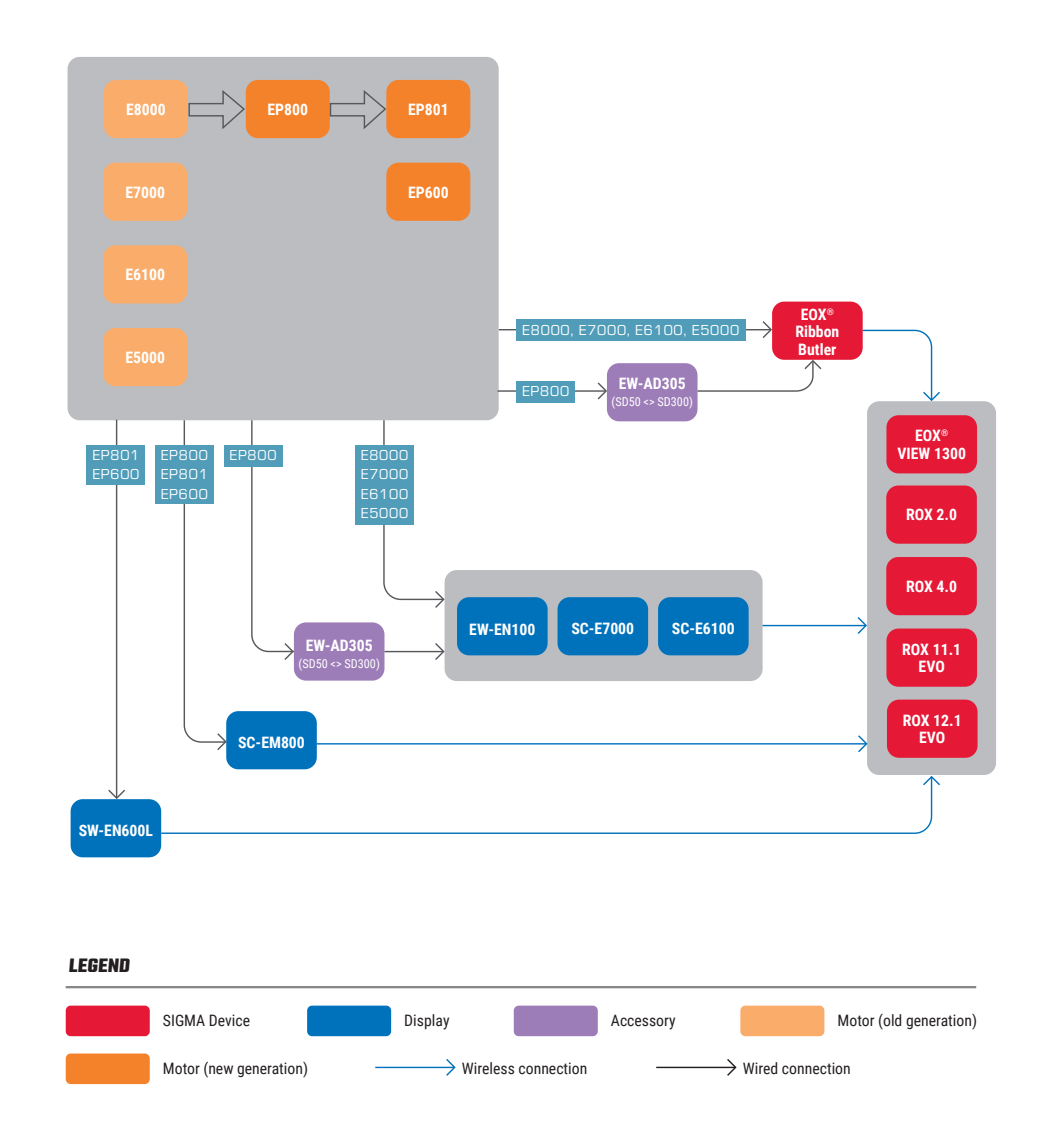
<style>
.page{position:relative;width:1042px;height:1141px;background:#fff}
.page>*{position:absolute;margin:0;border:0;box-sizing:border-box;transform-origin:0 0}
.t1{font:700 21px "Teko";color:#231f20}
.t2{font:700 15.75px "Roboto Condensed";color:#fff}
.t3{font:15.75px "Roboto Condensed";color:#231f20}
.t4{font:14.88px/19.2px "Eurostile";letter-spacing:.05em;color:#fff;text-align:justify}
.t5{font:12.25px "Roboto Condensed";color:#fff}
</style>
<div class="page">
<div style="left:68px;top:57px;width:431px;height:363px;background:#bcbdc0;border-radius:12px"></div>
<div style="left:445px;top:570px;width:317px;height:111px;background:#bcbdc0;border-radius:12px"></div>
<svg style="left:108px;top:788px;width:17px;height:11px"></svg>
<svg style="left:433px;top:641px;width:12px;height:21px"></svg>
<svg style="left:597px;top:382px;width:10px;height:18px"></svg>
<svg style="left:856px;top:617px;width:11px;height:17px"></svg>
<svg style="left:761px;top:321px;width:11px;height:17px"></svg>
<div style="left:104px;top:80px;width:84px;height:58px;background:#faad6a;border-radius:12px"></div>
<div style="left:103px;top:163px;width:84px;height:58px;background:#faad6a;border-radius:12px"></div>
<div style="left:103px;top:245px;width:84px;height:58px;background:#faad6a;border-radius:12px"></div>
<div style="left:103px;top:328px;width:84px;height:58px;background:#faad6a;border-radius:12px"></div>
<div style="left:294px;top:622px;width:90px;height:59px;background:#9d7db8;border-radius:12px"></div>
<div style="left:457px;top:597px;width:90px;height:58px;background:#0072bc;border-radius:12px"></div>
<div style="left:71px;top:799px;width:90px;height:58px;background:#0072bc;border-radius:12px"></div>
<div style="left:557px;top:597px;width:91px;height:58px;background:#0072bc;border-radius:12px"></div>
<div style="left:658px;top:597px;width:90px;height:58px;background:#0072bc;border-radius:12px"></div>
<div style="left:607px;top:363px;width:90px;height:58px;background:#9d7db8;border-radius:12px"></div>
<div style="left:772px;top:302px;width:90px;height:58px;background:#e51836;border-radius:12px"></div>
<div style="left:246px;top:80px;width:84px;height:58px;background:#f4822b;border-radius:12px"></div>
<hr style="left:116px;top:420px;width:1px;height:378px;background:#57585a">
<hr style="left:384px;top:651px;width:59px;height:1px;background:#57585a">
<hr style="left:497px;top:390px;width:108px;height:2px;background:#57585a">
<hr style="left:762px;top:625px;width:103px;height:1px;background:#0072bc">
<hr style="left:499px;top:329px;width:271px;height:1px;background:#57585a">
<div style="left:224px;top:445px;width:58px;height:21px;background:#509cb9"></div>
<div style="left:516px;top:381px;width:59px;height:21px;background:#509cb9"></div>
<div style="left:516px;top:320px;width:230px;height:21px;background:#509cb9"></div>
<div style="left:355px;top:445px;width:59px;height:80px;background:#509cb9"></div>
<svg style="left:188px;top:90px;width:58px;height:39px"></svg>
<svg style="left:250px;top:420px;width:45px;height:242px"></svg>
<svg style="left:382px;top:420px;width:64px;height:189px"></svg>
<svg style="left:696px;top:359px;width:127px;height:33px"></svg>
<svg style="left:160px;top:775px;width:780px;height:60px"></svg>
<svg style="left:861px;top:329px;width:79px;height:73px"></svg>
<svg style="left:445px;top:1059px;width:11px;height:17px"></svg>
<hr style="left:375px;top:1067px;width:79px;height:1px;background:#0072bc">
<svg style="left:725px;top:1059px;width:12px;height:17px"></svg>
<hr style="left:656px;top:1067px;width:79px;height:1px;background:#231f20">
<div style="left:66px;top:1006px;width:84px;height:30px;background:#e51836;border-radius:5px"></div>
<div style="left:307px;top:1006px;width:84px;height:30px;background:#0072bc;border-radius:5px"></div>
<div style="left:514px;top:1006px;width:84px;height:30px;background:#9d7db8;border-radius:5px"></div>
<div style="left:740px;top:1006px;width:84px;height:30px;background:#faad6a;border-radius:5px"></div>
<div style="left:66px;top:1053px;width:84px;height:31px;background:#f4822b;border-radius:5px"></div>
<hr style="left:66px;top:986px;width:910px;height:2px;background:#878787">
<div style="left:867px;top:401px;width:129px;height:374px;background:#bcbdc0;border-radius:12px"></div>
<div style="left:886px;top:485px;width:91px;height:59px;background:#e51836;border-radius:12px"></div>
<div style="left:886px;top:557px;width:91px;height:58px;background:#e51836;border-radius:12px"></div>
<div style="left:886px;top:415px;width:91px;height:58px;background:#e51836;border-radius:12px"></div>
<div style="left:886px;top:629px;width:91px;height:58px;background:#e51836;border-radius:12px"></div>
<div style="left:386px;top:80px;width:84px;height:58px;background:#f4822b;border-radius:12px"></div>
<svg style="left:329px;top:88px;width:58px;height:42px"></svg>
<div style="left:386px;top:163px;width:84px;height:58px;background:#f4822b;border-radius:12px"></div>
<div style="left:226px;top:711px;width:91px;height:58px;background:#0072bc;border-radius:12px"></div>
<div style="left:155px;top:445px;width:58px;height:58px;background:#509cb9"></div>
<div style="left:87px;top:445px;width:58px;height:40px;background:#509cb9"></div>
<svg style="left:183px;top:420px;width:45px;height:332px"></svg>
<svg style="left:858px;top:735px;width:10px;height:18px"></svg>
<hr style="left:316px;top:743px;width:550px;height:2px;background:#0072bc">
<div style="left:887px;top:700px;width:90px;height:58px;background:#e51836;border-radius:12px"></div>
<p class="t2" style="left:126px;top:98px;width:41px">E8000</p>
<p class="t2" style="left:125px;top:181px;width:41px">E7000</p>
<p class="t2" style="left:125px;top:264px;width:41px">E6100</p>
<p class="t2" style="left:125px;top:346px;width:41px">E5000</p>
<p class="t2" style="left:267px;top:98px;width:42px">EP800</p>
<p class="t4" style="left:92px;top:445px;width:49px">EP801</p>
<p class="t4" style="left:92px;top:464px;width:49px">EP600</p>
<p class="t4" style="left:161px;top:445px;width:49px">EP800<br>EP801<br>EP600</p>
<p class="t4" style="left:229px;top:445px;width:49px">EP800</p>
<p class="t2" style="left:408px;top:98px;width:42px">EP801</p>
<p class="t2" style="left:408px;top:181px;width:42px">EP600</p>
<p class="t4" style="left:361px;top:445px;width:49px">E8000</p>
<p class="t4" style="left:361px;top:464px;width:49px">E7000</p>
<p class="t4" style="left:361px;top:483px;width:49px">E6100</p>
<p class="t4" style="left:361px;top:503px;width:49px">E5000</p>
<p class="t4" style="left:522px;top:320px;width:218px">E8000, E7000, E6100, E5000</p>
<p class="t4" style="left:522px;top:381px;width:49px">EP800</p>
<p class="t2" style="left:619px;top:373px;width:68px">EW-AD305</p>
<p class="t5" style="left:611px;top:394px;width:83px">(SD50 &lt;&gt; SD300)</p>
<p class="t2" style="left:79px;top:819px;width:76px">SW-EN600L</p>
<p class="t2" style="left:306px;top:634px;width:68px">EW-AD305</p>
<p class="t5" style="left:298px;top:655px;width:83px">(SD50 &lt;&gt; SD300)</p>
<p class="t2" style="left:238px;top:731px;width:68px">SC-EM800</p>
<p class="t2" style="left:469px;top:618px;width:68px">EW-EN100</p>
<p class="t2" style="left:571px;top:617px;width:64px">SC-E7000</p>
<p class="t2" style="left:672px;top:617px;width:64px">SC-E6100</p>
<p class="t1" style="left:68px;top:952px;width:65px">LEGEND</p>
<p class="t2" style="left:801px;top:304px;width:35px">EOX<sup>®</sup></p>
<p class="t2" style="left:795px;top:321px;width:45px">Ribbon</p>
<p class="t2" style="left:798px;top:338px;width:40px">Butler</p>
<p class="t2" style="left:915px;top:425px;width:35px">EOX<sup>®</sup></p>
<p class="t2" style="left:897px;top:442px;width:70px">VIEW 1300</p>
<p class="t2" style="left:906px;top:503px;width:53px">ROX 2.0</p>
<p class="t2" style="left:906px;top:575px;width:53px">ROX 4.0</p>
<p class="t2" style="left:902px;top:638px;width:60px">ROX 11.1</p>
<p class="t2" style="left:918px;top:655px;width:28px">EVO</p>
<p class="t2" style="left:903px;top:709px;width:60px">ROX 12.1</p>
<p class="t2" style="left:919px;top:726px;width:28px">EVO</p>
<p class="t3" style="left:163px;top:1010px;width:89px">SIGMA Device</p>
<p class="t3" style="left:404px;top:1010px;width:47px">Display</p>
<p class="t3" style="left:611px;top:1010px;width:66px">Accessory</p>
<p class="t3" style="left:837px;top:1010px;width:141px">Motor (old generation)</p>
<p class="t3" style="left:163px;top:1057px;width:147px">Motor (new generation)</p>
<p class="t3" style="left:462px;top:1057px;width:127px">Wireless connection</p>
<p class="t3" style="left:743px;top:1057px;width:110px">Wired connection</p>
</div>
